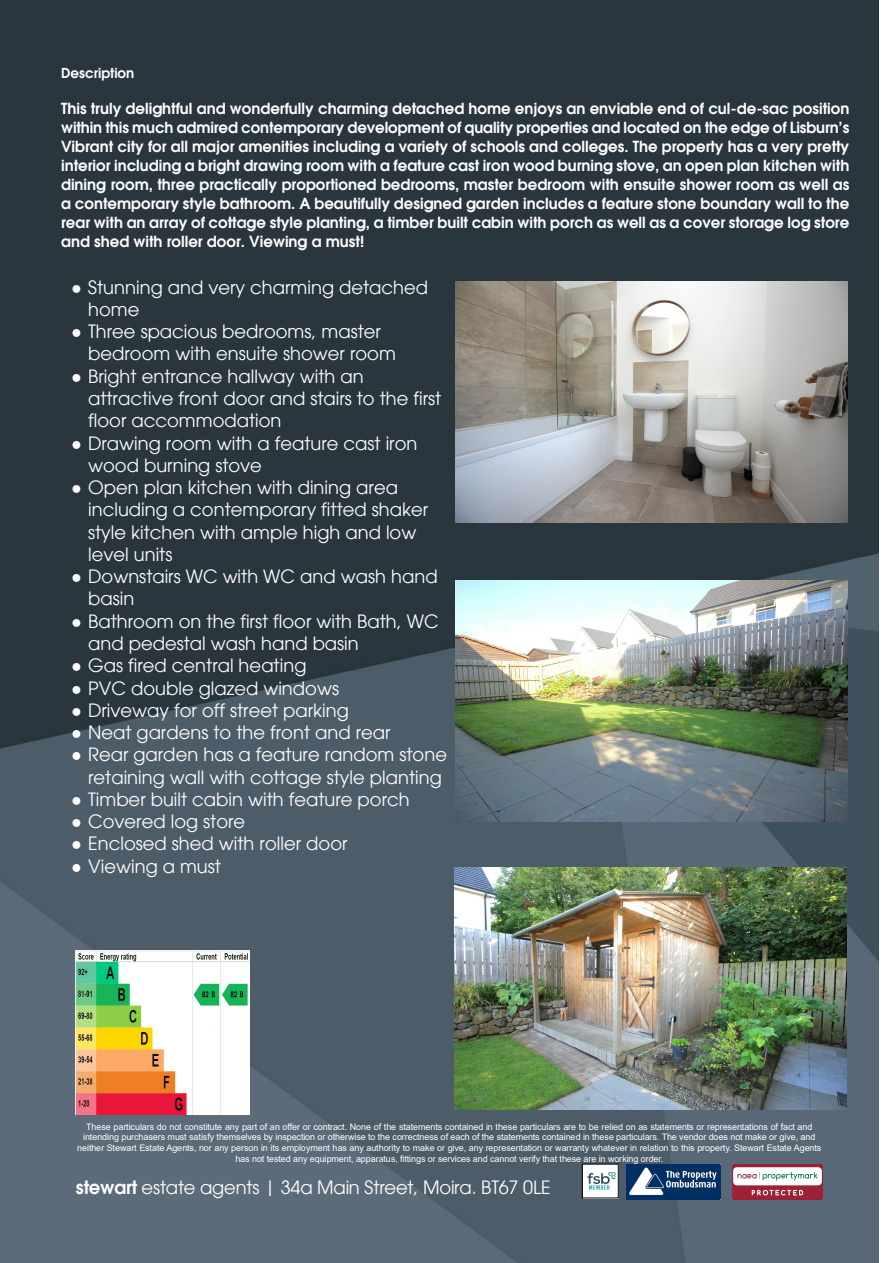
<style>
.page{position:relative;width:893px;height:1263px;background:#fff}
.page>*{position:absolute;margin:0;border:0;box-sizing:border-box;transform-origin:0 0}
.t1{font:18px/22.2px "Avant Garde";color:#fff}
.t2{font:600 15px/19px "Avant Garde";color:#fff;text-align:justify}
.t3{font:600 13.5px "Avant Garde";color:#fff}
.t4{font:9px/10.8px "Arial";letter-spacing:-.015em;color:#fff;text-align:center}
.s1{font-family:"Times New Roman"}
.s2{font-weight:600}
</style>
<div class="page">
<img style="left:1px;top:1px;width:877px;height:1262px">
<img style="left:627px;top:1165px;width:93px;height:34px">
<img style="left:584px;top:1166px;width:32px;height:30px">
<img style="left:732px;top:1165px;width:91px;height:34px">
<img style="left:76px;top:951px;width:173px;height:163px">
<img style="left:455px;top:281px;width:392px;height:242px">
<img style="left:455px;top:580px;width:392px;height:242px">
<img style="left:454px;top:868px;width:393px;height:241px">
<p class="t3" style="left:61px;top:68px;width:75px">Description</p>
<p class="t2" style="left:61px;top:100px;width:790px">This truly delightful and wonderfully charming detached home enjoys an enviable end of cul-de-sac position within this much admired contemporary development of quality properties and located on the edge of Lisburn’s Vibrant city for all major amenities including a variety of schools and colleges. The property has a very pretty interior including a bright drawing room with a feature cast iron wood burning stove, an open plan kitchen with dining room, three practically proportioned bedrooms, master bedroom with ensuite shower room as well as a contemporary style bathroom. A beautifully designed garden includes a feature stone boundary wall to the rear with an array of cottage style planting, a timber built cabin with porch as well as a cover storage log store and shed with roller door. Viewing a must!</p>
<p class="t1" style="left:88px;top:278px;width:342px;text-indent:-17px"><span class="s1">●</span> Stunning and very charming detached home</p>
<p class="t1" style="left:88px;top:322px;width:309px;text-indent:-17px"><span class="s1">●</span> Three spacious bedrooms, master bedroom with ensuite shower room</p>
<p class="t1" style="left:88px;top:367px;width:355px;text-indent:-17px"><span class="s1">●</span> Bright entrance hallway with an attractive front door and stairs to the first floor accommodation</p>
<p class="t1" style="left:88px;top:433px;width:331px;text-indent:-17px"><span class="s1">●</span> Drawing room with a feature cast iron wood burning stove</p>
<p class="t1" style="left:88px;top:478px;width:342px;text-indent:-17px"><span class="s1">●</span> Open plan kitchen with dining area including a contemporary fitted shaker style kitchen with ample high and low level units</p>
<p class="t1" style="left:88px;top:567px;width:351px;text-indent:-17px"><span class="s1">●</span> Downstairs WC with WC and wash hand basin</p>
<p class="t1" style="left:88px;top:612px;width:352px;text-indent:-17px"><span class="s1">●</span> Bathroom on the first floor with Bath, WC and pedestal wash hand basin</p>
<p class="t1" style="left:71px;top:656px;width:237px"><span class="s1">●</span> Gas fired central heating</p>
<p class="t1" style="left:71px;top:678px;width:269px"><span class="s1">●</span> PVC double glazed windows</p>
<p class="t1" style="left:71px;top:701px;width:279px"><span class="s1">●</span> Driveway for off street parking</p>
<p class="t1" style="left:71px;top:723px;width:321px"><span class="s1">●</span> Neat gardens to the front and rear</p>
<p class="t1" style="left:71px;top:745px;width:377px;text-align:right"><span class="s1">●</span> Rear garden has a feature random stone retaining wall with cottage style planting</p>
<p class="t1" style="left:71px;top:790px;width:340px"><span class="s1">●</span> Timber built cabin with feature porch</p>
<p class="t1" style="left:71px;top:812px;width:176px"><span class="s1">●</span> Covered log store</p>
<p class="t1" style="left:71px;top:834px;width:278px"><span class="s1">●</span> Enclosed shed with roller door</p>
<p class="t1" style="left:71px;top:857px;width:151px"><span class="s1">●</span> Viewing a must</p>
<p class="t4" style="left:77px;top:1122px;width:746px">These particulars do not constitute any part of an offer or contract. None of the statements contained in these particulars are to be relied on as statements or representations of fact and intending purchasers must satisfy themselves by inspection or otherwise to the correctness of each of the statements contained in these particulars. The vendor does not make or give, and neither Stewart Estate Agents, nor any person in its employment has any authority to make or give, any representation or warranty whatever in relation to this property. Stewart Estate Agents has not tested any equipment, apparatus, fittings or services and cannot verify that these are in working order.</p>
<p class="t1" style="left:76px;top:1177px;width:476px"><span class="s2">stewart</span> estate agents | 34a Main Street, Moira. BT67 0LE</p>
</div>
